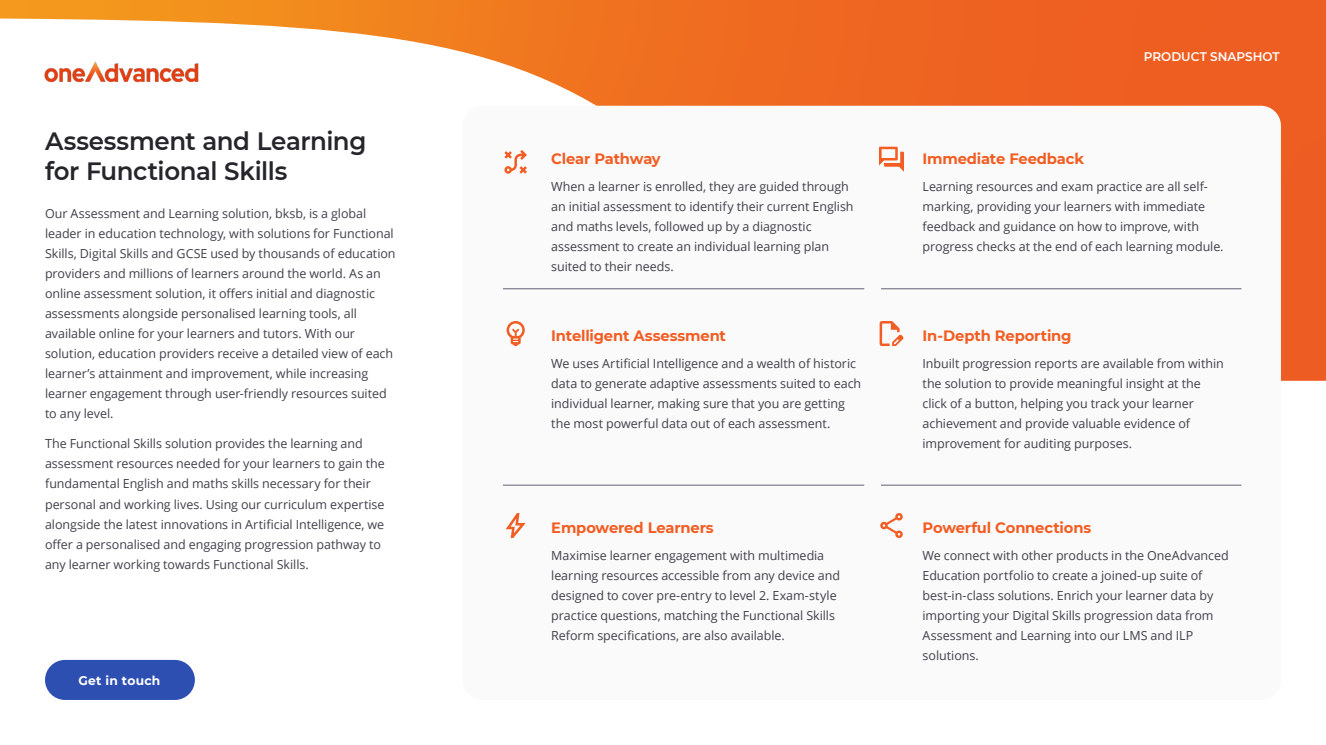
<style>
.page{position:relative;width:1326px;height:745px;background:#fff}
.page>*{position:absolute;margin:0;border:0;box-sizing:border-box;transform-origin:0 0}
.t1{font:600 25px/30px "Montserrat";letter-spacing:-.015em;color:#25252c}
.t2{font:700 15px "Montserrat";letter-spacing:-.01em;color:#f15d22}
.t3{font:12.5px/20px "Open Sans";letter-spacing:-.005em;color:#40404c}
.t4{font:600 12.5px "Montserrat";color:#fff;scale:.96 1}
.t5{font:700 12.5px "Montserrat";letter-spacing:.02em;color:#fff}
</style>
<div class="page">
<img style="left:0;top:0;width:1325px;height:380px">
<div style="left:462px;top:106px;width:818px;height:593px;background:#fafafa;border-radius:20px"></div>
<img style="left:45px;top:61px;width:153px;height:24px">
<div style="left:45px;top:659px;width:150px;height:40px;background:#2d4fb2;border-radius:20px"></div>
<hr style="left:503px;top:288px;width:361px;height:1px;background:#616173">
<hr style="left:503px;top:484px;width:361px;height:1px;background:#616173">
<hr style="left:880px;top:288px;width:361px;height:1px;background:#616173">
<hr style="left:880px;top:484px;width:361px;height:1px;background:#616173">
<svg style="left:505px;top:513px;width:20px;height:24px"></svg>
<svg style="left:879px;top:321px;width:24px;height:25px"></svg>
<svg style="left:506px;top:321px;width:18px;height:25px"></svg>
<svg style="left:879px;top:147px;width:24px;height:24px"></svg>
<svg style="left:880px;top:513px;width:22px;height:24px"></svg>
<svg style="left:504px;top:150px;width:23px;height:23px"></svg>
<h1 class="t1" style="left:45px;top:125px;width:323px">Assessment and Learning for Functional Skills</h1>
<p class="t3" style="left:45px;top:203px;width:352px">Our Assessment and Learning solution, bksb, is a global leader in education technology, with solutions for Functional Skills, Digital Skills and GCSE used by thousands of education providers and millions of learners around the world. As an online assessment solution, it offers initial and diagnostic assessments alongside personalised learning tools, all available online for your learners and tutors. With our solution, education providers receive a detailed view of each learner’s attainment and improvement, while increasing learner engagement through user-friendly resources suited to any level.</p>
<p class="t3" style="left:45px;top:433px;width:341px">The Functional Skills solution provides the learning and assessment resources needed for your learners to gain the fundamental English and maths skills necessary for their personal and working lives. Using our curriculum expertise alongside the latest innovations in Artificial Intelligence, we offer a personalised and engaging progression pathway to any learner working towards Functional Skills.</p>
<p class="t5" style="left:78px;top:670px;width:83px">Get in touch</p>
<p class="t2" style="left:551px;top:148px;width:111px">Clear Pathway</p>
<p class="t3" style="left:551px;top:176px;width:304px">When a learner is enrolled, they are guided through an initial assessment to identify their current English and maths levels, followed up by a diagnostic assessment to create an individual learning plan suited to their needs.</p>
<p class="t2" style="left:551px;top:324px;width:176px">Intelligent Assessment</p>
<p class="t3" style="left:551px;top:352px;width:311px">We uses Artificial Intelligence and a wealth of historic data to generate adaptive assessments suited to each individual learner, making sure that you are getting the most powerful data out of each assessment.</p>
<p class="t2" style="left:551px;top:516px;width:164px">Empowered Learners</p>
<p class="t3" style="left:551px;top:544px;width:290px">Maximise learner engagement with multimedia learning resources accessible from any device and designed to cover pre-entry to level 2. Exam-style practice questions, matching the Functional Skills Reform specifications, are also available.</p>
<p class="t2" style="left:922px;top:148px;width:163px">Immediate Feedback</p>
<p class="t4" style="left:1143px;top:48px;width:143px">PRODUCT SNAPSHOT</p>
<p class="t3" style="left:922px;top:176px;width:302px">Learning resources and exam practice are all self&shy;marking, providing your learners with immediate feedback and guidance on how to improve, with progress checks at the end of each learning module.</p>
<p class="t2" style="left:922px;top:324px;width:150px">In-Depth Reporting</p>
<p class="t3" style="left:922px;top:352px;width:303px">Inbuilt progression reports are available from within the solution to provide meaningful insight at the click of a button, helping you track your learner achievement and provide valuable evidence of improvement for auditing purposes.</p>
<p class="t2" style="left:922px;top:516px;width:170px">Powerful Connections</p>
<p class="t3" style="left:922px;top:544px;width:308px">We connect with other products in the OneAdvanced Education portfolio to create a joined-up suite of best-in-class solutions. Enrich your learner data by importing your Digital Skills progression data from Assessment and Learning into our LMS and ILP solutions.</p>
</div>
